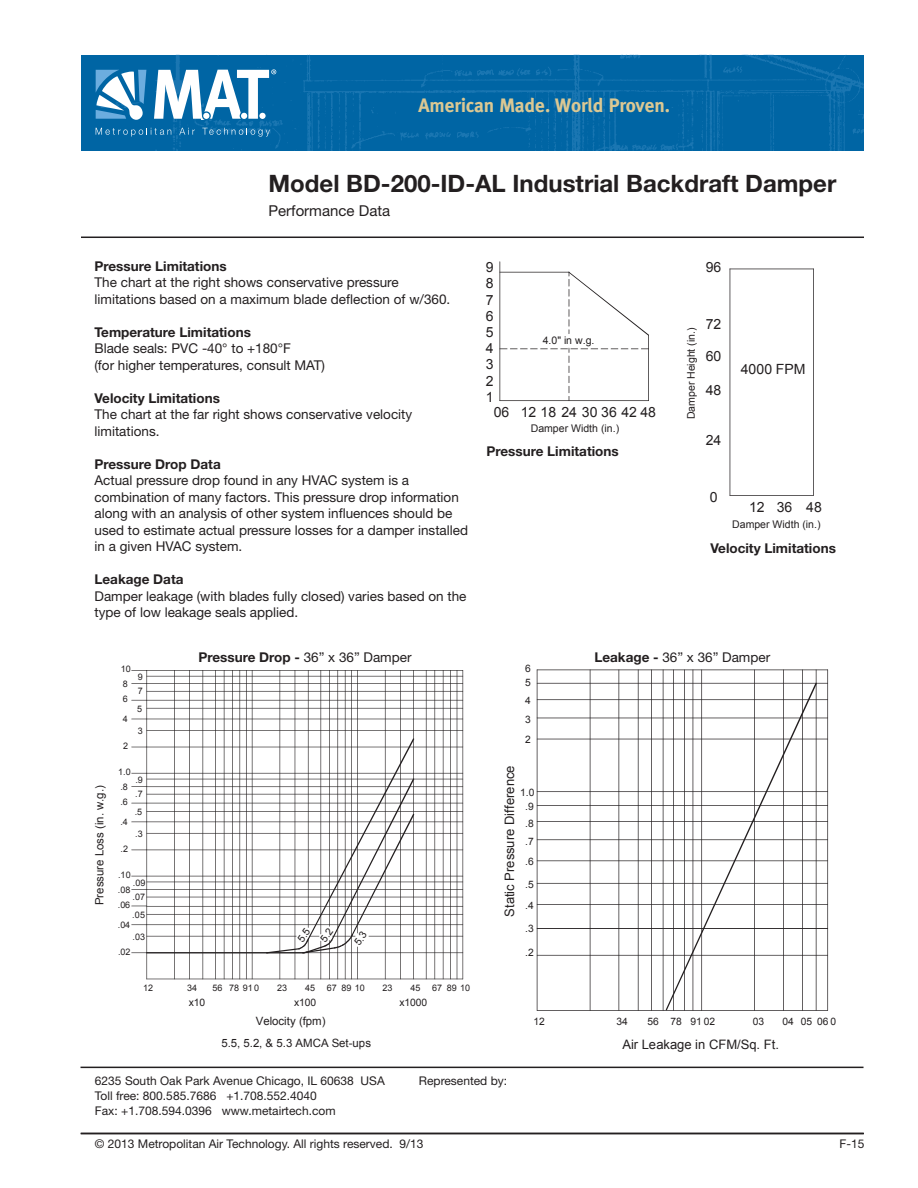
<style>
.page{position:relative;width:918px;height:1188px;background:#fff}
.page>*{position:absolute;margin:0;border:0;box-sizing:border-box;transform-origin:0 0}
.t1{font:700 24px "Helvetica Neue";color:#231f20}
.t2{font:700 19.5px "Meta";color:#dbc893}
.t3{font:15px "Helvetica Neue";color:#231f20}
.t4{font:14.1px/16.2px "Arial";color:#231f20;text-align:justify}
.t5{font:13.5px/16.5px "Helvetica Neue";color:#231f20}
.t6{font:700 13.5px "Helvetica Neue";color:#231f20}
.t7{font:13.05px "Arial";color:#231f20}
.t8{font:12px/15px "Helvetica Neue";color:#231f20}
.t9{font:11.4px "Arial";color:#231f20}
.t10{font:10.5px "Arial";color:#231f20}
.t11{font:10.35px "Arial";color:#231f20}
.t12{font:10.2px/21px "Arial";color:#231f20}
.t13{font:9px "Arial";color:#231f20}
.s1{font-weight:400}
.s2{font-weight:700}
</style>
<div class="page">
<img style="left:81px;top:54px;width:783px;height:97px">
<hr style="left:81px;top:237px;width:783px;height:1px;background:#231f20">
<svg style="left:96px;top:128px;width:75px;height:9px"></svg>
<svg style="left:179px;top:128px;width:16px;height:7px"></svg>
<svg style="left:202px;top:128px;width:68px;height:9px"></svg>
<svg style="left:96px;top:70px;width:50px;height:50px"></svg>
<svg style="left:154px;top:69px;width:122px;height:51px"></svg>
<div style="left:259px;top:112px;width:7px;height:8px;background:#fff;border-radius:50%"></div>
<div style="left:258px;top:111px;width:9px;height:9px;border:1px solid #0065a4;border-radius:50%"></div>
<hr style="left:81px;top:1133px;width:783px;height:1px;background:#231f20">
<hr style="left:81px;top:1067px;width:783px;height:1px;background:#231f20">
<svg style="left:500px;top:261px;width:149px;height:140px"></svg>
<svg style="left:730px;top:269px;width:84px;height:227px"></svg>
<svg style="left:537px;top:670px;width:291px;height:341px"></svg>
<svg style="left:131px;top:670px;width:333px;height:310px"></svg>
<h2 class="t2" style="left:418px;top:94px;width:253px">American Made. World Proven.</h2>
<h1 class="t1" style="left:268px;top:169px;width:569px">Model BD-200-ID-AL Industrial Backdraft Damper</h1>
<p class="t3" style="left:268px;top:202px;width:123px">Performance Data</p>
<p class="t6" style="left:94px;top:258px;width:134px">Pressure Limitations</p>
<p class="t5" style="left:94px;top:274px;width:357px">The chart at the right shows conservative pressure limitations based on a maximum blade deflection of w/360.</p>
<p class="t6" style="left:94px;top:324px;width:158px">Temperature Limitations</p>
<p class="t5" style="left:94px;top:340px;width:232px">Blade seals: PVC -40° to +180°F<br>(for higher temperatures, consult MAT)</p>
<p class="t6" style="left:94px;top:390px;width:127px">Velocity Limitations</p>
<p class="t5" style="left:94px;top:406px;width:319px">The chart at the far right shows conservative velocity limitations.</p>
<p class="t6" style="left:94px;top:456px;width:128px">Pressure Drop Data</p>
<p class="t5" style="left:94px;top:472px;width:375px">Actual pressure drop found in any HVAC system is a combination of many factors. This pressure drop information along with an analysis of other system influences should be used to estimate actual pressure losses for a damper installed in a given HVAC system.</p>
<p class="t6" style="left:94px;top:571px;width:91px">Leakage Data</p>
<p class="t5" style="left:94px;top:588px;width:374px">Damper leakage (with blades fully closed) varies based on the type of low leakage seals applied.</p>
<p class="t9" style="left:92px;top:905px;width:121px;rotate:-90deg">Pressure Loss (in. w.g.)</p>
<p class="t13" style="left:121px;top:663px;width:12px">10</p>
<p class="t13" style="left:138px;top:671px;width:7px">9</p>
<p class="t13" style="left:123px;top:678px;width:7px">8</p>
<p class="t13" style="left:138px;top:685px;width:7px">7</p>
<p class="t13" style="left:123px;top:693px;width:7px">6</p>
<p class="t13" style="left:123px;top:713px;width:7px">4</p>
<p class="t13" style="left:123px;top:740px;width:7px">2</p>
<p class="t13" style="left:137px;top:703px;width:7px">5</p>
<p class="t13" style="left:138px;top:725px;width:7px">3</p>
<p class="t13" style="left:118px;top:766px;width:14px">1.0</p>
<p class="t13" style="left:135px;top:774px;width:9px">.9</p>
<p class="t13" style="left:120px;top:781px;width:9px">.8</p>
<p class="t13" style="left:135px;top:788px;width:9px">.7</p>
<p class="t13" style="left:120px;top:796px;width:9px">.6</p>
<p class="t13" style="left:120px;top:816px;width:9px">.4</p>
<p class="t13" style="left:121px;top:843px;width:9px">.2</p>
<p class="t13" style="left:135px;top:806px;width:9px">.5</p>
<p class="t13" style="left:135px;top:828px;width:9px">.3</p>
<p class="t13" style="left:118px;top:869px;width:14px">.10</p>
<p class="t13" style="left:133px;top:877px;width:14px">.09</p>
<p class="t13" style="left:118px;top:884px;width:14px">.08</p>
<p class="t13" style="left:133px;top:891px;width:14px">.07</p>
<p class="t13" style="left:118px;top:899px;width:14px">.06</p>
<p class="t13" style="left:132px;top:909px;width:14px">.05</p>
<p class="t13" style="left:118px;top:919px;width:14px">.04</p>
<p class="t13" style="left:133px;top:931px;width:14px">.03</p>
<p class="t13" style="left:118px;top:946px;width:14px">.02</p>
<p class="t6" style="left:198px;top:649px;width:215px">Pressure Drop - <span class="s1">36” x 36” Damper</span></p>
<p class="t13" style="left:143px;top:982px;width:12px">12</p>
<p class="t13" style="left:187px;top:982px;width:12px">34</p>
<p class="t13" style="left:212px;top:982px;width:48px">56 78 910</p>
<p class="t11" style="left:189px;top:996px;width:18px">x10</p>
<p class="t13" style="left:277px;top:982px;width:12px">23</p>
<p class="t13" style="left:305px;top:982px;width:12px">45</p>
<p class="t13" style="left:327px;top:982px;width:39px">67 89 10</p>
<p class="t11" style="left:294px;top:996px;width:24px">x100</p>
<p class="t9" style="left:256px;top:1013px;width:71px">Velocity (fpm)</p>
<p class="t9" style="left:221px;top:1036px;width:151px">5.5, 5.2, &amp; 5.3 AMCA Set-ups</p>
<p class="t13" style="left:382px;top:982px;width:12px">23</p>
<p class="t13" style="left:410px;top:982px;width:12px">45</p>
<p class="t13" style="left:432px;top:982px;width:39px">67 89 10</p>
<p class="t11" style="left:399px;top:996px;width:29px">x1000</p>
<p class="t4" style="left:486px;top:259px;width:9px">9<br>8<br>7<br>6<br>5<br>4<br>3<br>2<br>1</p>
<p class="t10" style="left:543px;top:333px;width:53px">4.0" in w.g.</p>
<p class="t4" style="left:494px;top:404px;width:164px">06 12 18 24 30 36 42 48</p>
<p class="t10" style="left:531px;top:421px;width:90px">Damper Width (in.)</p>
<p class="t6" style="left:487px;top:443px;width:134px">Pressure Limitations</p>
<p class="t4" style="left:706px;top:259px;width:17px">96</p>
<p class="t10" style="left:684px;top:419px;width:93px;rotate:-90deg">Damper Height (in.)</p>
<p class="t4" style="left:706px;top:316px;width:17px">72</p>
<p class="t4" style="left:706px;top:348px;width:17px">60</p>
<p class="t4" style="left:706px;top:382px;width:17px">48</p>
<p class="t4" style="left:706px;top:432px;width:17px">24</p>
<p class="t4" style="left:741px;top:361px;width:66px">4000 FPM</p>
<p class="t4" style="left:710px;top:489px;width:9px">0</p>
<p class="t4" style="left:749px;top:499px;width:74px">12 36 48</p>
<p class="t10" style="left:732px;top:518px;width:90px">Damper Width (in.)</p>
<p class="t6" style="left:711px;top:540px;width:127px">Velocity Limitations</p>
<p class="t12" style="left:525px;top:658px;width:7px">6</p>
<p class="t12" style="left:525px;top:672px;width:7px">5</p>
<p class="t12" style="left:525px;top:690px;width:7px">4</p>
<p class="t12" style="left:525px;top:709px;width:7px">3</p>
<p class="t12" style="left:525px;top:729px;width:7px">2</p>
<p class="t7" style="left:501px;top:917px;width:153px;rotate:-90deg">Static Pressure Difference</p>
<p class="t12" style="left:520px;top:782px;width:16px">1.0</p>
<p class="t12" style="left:525px;top:796px;width:10px">.9</p>
<p class="t12" style="left:525px;top:814px;width:10px">.8</p>
<p class="t12" style="left:525px;top:831px;width:10px">.7</p>
<p class="t12" style="left:525px;top:851px;width:10px">.6</p>
<p class="t12" style="left:525px;top:874px;width:10px">.5 .4</p>
<p class="t12" style="left:525px;top:918px;width:10px">.3</p>
<p class="t12" style="left:525px;top:942px;width:10px">.2</p>
<p class="t5" style="left:594px;top:648px;width:177px"><span class="s2">Leakage -</span> 36” x 36” Damper</p>
<p class="t12" style="left:534px;top:1011px;width:13px">12</p>
<p class="t12" style="left:616px;top:1011px;width:13px">34</p>
<p class="t12" style="left:648px;top:1011px;width:69px">56 78 91 02</p>
<p class="t12" style="left:753px;top:1011px;width:13px">03</p>
<p class="t12" style="left:782px;top:1011px;width:55px">04 05 060</p>
<p class="t7" style="left:622px;top:1036px;width:158px">Air Leakage in CFM/Sq. Ft.</p>
<p class="t8" style="left:95px;top:1073px;width:291px">6235 South Oak Park Avenue Chicago, IL 60638 USA</p>
<p class="t8" style="left:419px;top:1073px;width:90px">Represented by:</p>
<p class="t8" style="left:95px;top:1088px;width:242px">Toll free: 800.585.7686 +1.708.552.4040<br>Fax: +1.708.594.0396 www.metairtech.com</p>
<p class="t8" style="left:95px;top:1136px;width:330px">© 2013 Metropolitan Air Technology. All rights reserved. 9/13</p>
<p class="t8" style="left:840px;top:1136px;width:26px">F-15</p>
</div>
